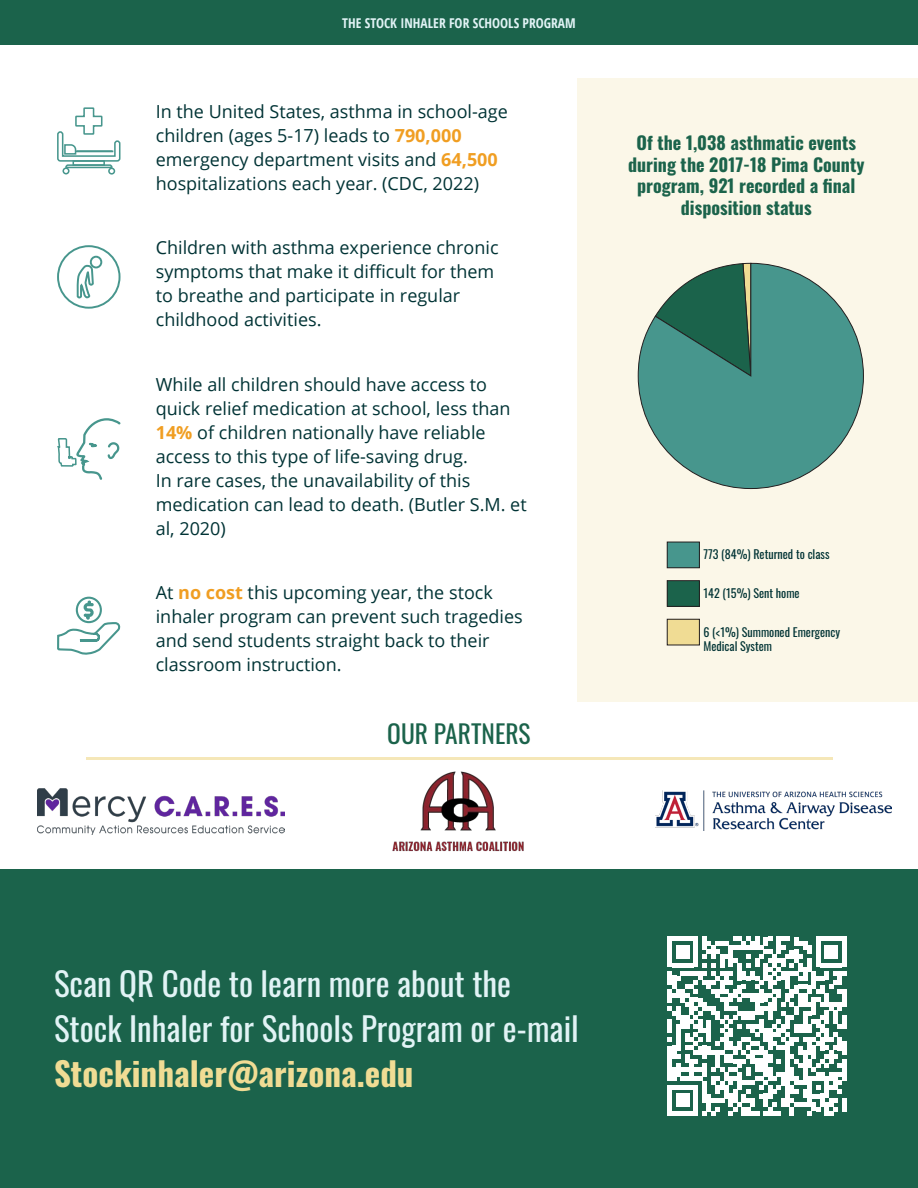
<style>
.page{position:relative;width:918px;height:1188px;background:#fff}
.page>*{position:absolute;margin:0;border:0;box-sizing:border-box;transform-origin:0 0}
.t1{font:33px/45px "Oswald";color:#e1f3f5}
.t2{font:25.5px "Oswald";color:#1b634b}
.t3{font:18px/24px "Open Sans";color:#013335}
.t4{font:700 18px/21.6px "Oswald";color:#1b634b;text-align:center}
.t5{font:700 condensed 13.5px "Open Sans";color:#e1f3f5}
.t6{font:12px/14.5px "Oswald";color:#023435}
.s1{font-weight:700;color:#f09e22}
.s2{font-weight:700;color:#f0dc94}
</style>
<div class="page">
<div style="left:578px;top:78px;width:340px;height:624px;background:#fbf7e8"></div>
<div style="left:0;top:869px;width:918px;height:319px;background:#1b634b"></div>
<svg style="left:668px;top:937px;width:179px;height:179px"></svg>
<div style="left:842px;top:989px;width:5px;height:17px;background:#fff"></div>
<div style="left:842px;top:1015px;width:5px;height:13px;background:#fff"></div>
<div style="left:842px;top:1041px;width:5px;height:14px;background:#fff"></div>
<div style="left:842px;top:1059px;width:5px;height:22px;background:#fff"></div>
<div style="left:842px;top:1098px;width:5px;height:13px;background:#fff"></div>
<hr style="left:86px;top:757px;width:746px;height:2px;background:#f0dc94">
<img style="left:656px;top:791px;width:235px;height:40px">
<img style="left:37px;top:789px;width:247px;height:45px">
<svg style="left:638px;top:263px;width:225px;height:226px"></svg>
<div style="left:667px;top:542px;width:32px;height:26px;background:#47968d"></div>
<div style="left:667px;top:542px;width:32px;height:26px;border:1px solid #231f20"></div>
<div style="left:667px;top:581px;width:32px;height:25px;background:#1b634b"></div>
<div style="left:667px;top:581px;width:32px;height:25px;border:1px solid #231f20"></div>
<div style="left:667px;top:619px;width:32px;height:26px;background:#f0dc94"></div>
<div style="left:667px;top:619px;width:32px;height:26px;border:1px solid #231f20"></div>
<div style="left:62px;top:167px;width:8px;height:7px;border:2px solid #47968d;border-radius:50%"></div>
<div style="left:108px;top:168px;width:7px;height:7px;border:2px solid #47968d;border-radius:50%"></div>
<svg style="left:57px;top:107px;width:64px;height:62px"></svg>
<div style="left:90px;top:256px;width:12px;height:12px;border:2px solid #47968d;border-radius:50%"></div>
<svg style="left:76px;top:245px;width:19px;height:54px"></svg>
<div style="left:57px;top:245px;width:64px;height:64px;border:2px solid #47968d;border-radius:50%"></div>
<svg style="left:57px;top:418px;width:64px;height:62px"></svg>
<svg style="left:57px;top:597px;width:64px;height:58px"></svg>
<div style="left:0;top:0;width:918px;height:45px;background:#1b634b"></div>
<img style="left:392px;top:771px;width:132px;height:81px">
<p class="t5" style="left:342px;top:13px;width:235px">THE STOCK INHALER FOR SCHOOLS PROGRAM</p>
<p class="t3" style="left:156px;top:99px;width:354px">In the United States, asthma in school-age children (ages 5-17) leads to <span class="s1">790,000 </span>emergency department visits and <span class="s1">64,500 </span>hospitalizations each year. (CDC, 2022)</p>
<p class="t3" style="left:156px;top:235px;width:344px">Children with asthma experience chronic symptoms that make it difficult for them to breathe and participate in regular childhood activities.</p>
<p class="t3" style="left:156px;top:372px;width:373px">While all children should have access to quick relief medication at school, less than <span class="s1">14%</span> of children nationally have reliable access to this type of life-saving drug.<br>In rare cases, the unavailability of this medication can lead to death. (Butler S.M. et al, 2020)</p>
<p class="t3" style="left:156px;top:580px;width:369px">At <span class="s1">no cost</span> this upcoming year, the stock inhaler program can prevent such tragedies and send students straight back to their classroom instruction.</p>
<p class="t2" style="left:387px;top:711px;width:145px">OUR PARTNERS</p>
<p class="t4" style="left:628px;top:133px;width:238px">Of the 1,038 asthmatic events during the 2017-18 Pima County program, 921 recorded a final disposition status</p>
<p class="t6" style="left:703px;top:546px;width:128px">773 (84%) Returned to class</p>
<p class="t6" style="left:703px;top:585px;width:98px">142 (15%) Sent home</p>
<p class="t6" style="left:703px;top:623px;width:138px">6 (&lt;1%) Summoned Emergency<br>Medical System</p>
<p class="t1" style="left:54px;top:957px;width:526px">Scan QR Code to learn more about the<br>Stock Inhaler for Schools Program or e-mail<br><span class="s2">Stockinhaler@arizona.edu</span></p>
</div>
